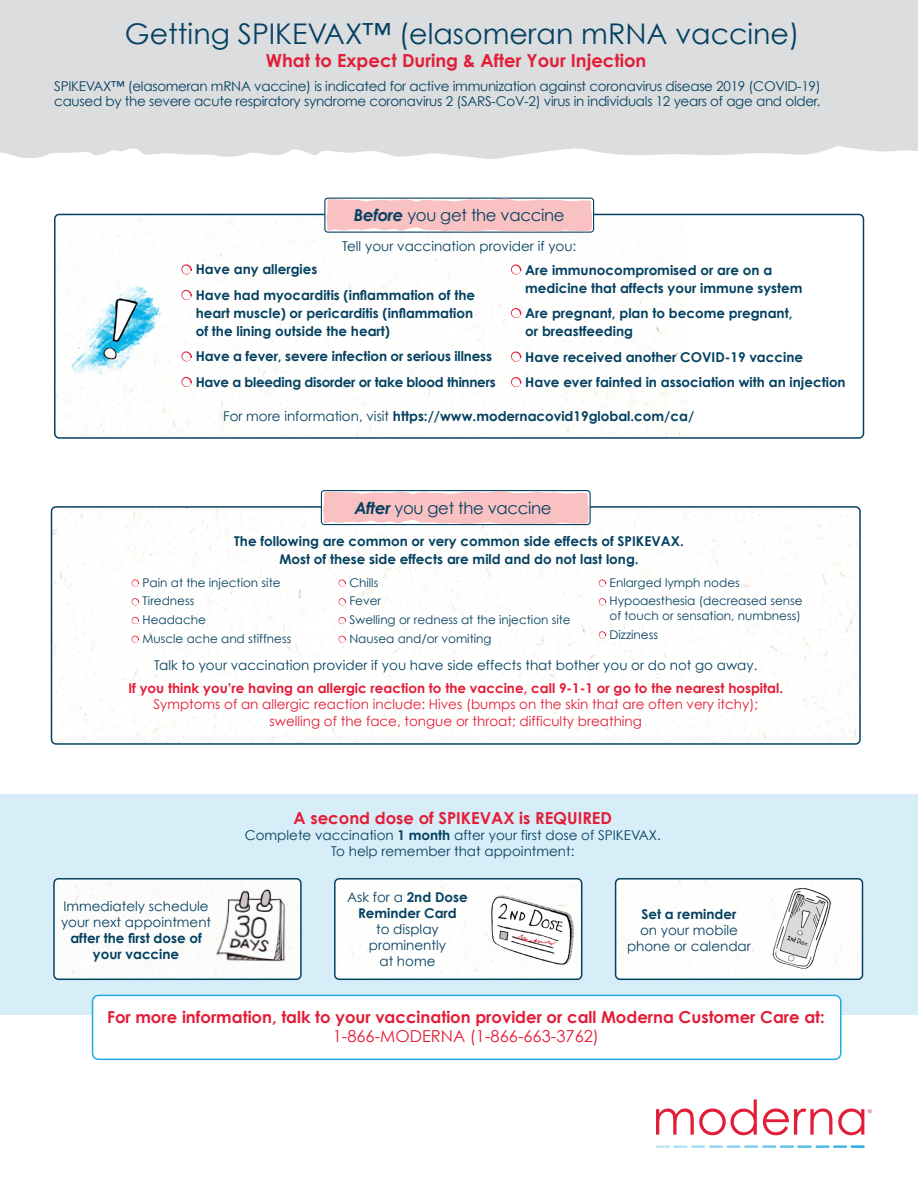
<style>
.page{position:relative;width:918px;height:1188px;background:#fff}
.page>*{position:absolute;margin:0;border:0;box-sizing:border-box;transform-origin:0 0}
.t1{font:28.5px "Century Gothic";color:#044161}
.t2{font:700 18px "Century Gothic";color:#e31d38}
.t3{font:700 16.5px/19.5px "Century Gothic";color:#e31d38;text-align:center}
.t4{font:16.5px "Century Gothic";letter-spacing:-.02em;color:#044161}
.t5{font:700 13.5px/18px "Century Gothic";color:#044161}
.t6{font:13.5px/16.2px "Century Gothic";color:#044161;text-align:center}
.t7{font:13.5px/16.2px "Century Gothic";color:#e31d38;text-align:center}
.t8{font:13.5px/15px "Century Gothic";letter-spacing:-.02em;color:#044161}
.t9{font:700 13.5px "Century Gothic";letter-spacing:-.02em;color:#044161}
.t10{font:12px/14.4px "Century Gothic";color:#044161}
.s1{font-weight:700;font-style:italic}
.s2{font-weight:400}
.s3{font-weight:700}
</style>
<div class="page">
<div style="left:0;top:794px;width:918px;height:221px;background:#d7edf7"></div>
<img style="left:56px;top:881px;width:243px;height:96px">
<div style="left:53px;top:878px;width:249px;height:102px;border:2px solid #044161;border-radius:4px"></div>
<img style="left:337px;top:881px;width:245px;height:98px">
<div style="left:334px;top:878px;width:248px;height:102px;border:2px solid #044161;border-radius:4px"></div>
<img style="left:618px;top:881px;width:242px;height:96px">
<div style="left:615px;top:878px;width:248px;height:102px;border:2px solid #044161;border-radius:4px"></div>
<div style="left:93px;top:995px;width:748px;height:64px;background:#fff;border-radius:6px"></div>
<div style="left:92px;top:995px;width:749px;height:65px;border:2px solid #22abe2;border-radius:6px"></div>
<div style="left:0;top:0;width:918px;height:159px;background:#dcdddf"></div>
<img style="left:57px;top:217px;width:631px;height:219px">
<div style="left:54px;top:214px;width:810px;height:225px;border:2px solid #044161;border-radius:4px"></div>
<div style="left:324px;top:198px;width:270px;height:35px;border:1px solid #044161;border-radius:3px"></div>
<svg style="left:326px;top:198px;width:266px;height:34px;background:#f1c1c3"></svg>
<svg style="left:181px;top:264px;width:11px;height:11px"></svg>
<svg style="left:181px;top:290px;width:11px;height:10px"></svg>
<svg style="left:181px;top:351px;width:11px;height:11px"></svg>
<svg style="left:181px;top:377px;width:11px;height:10px"></svg>
<img style="left:54px;top:509px;width:804px;height:233px">
<div style="left:51px;top:506px;width:810px;height:239px;border:2px solid #044161;border-radius:4px"></div>
<div style="left:321px;top:490px;width:270px;height:35px;border:1px solid #044161;border-radius:3px"></div>
<svg style="left:323px;top:491px;width:266px;height:33px;background:#f8c5c6"></svg>
<svg style="left:511px;top:264px;width:11px;height:11px"></svg>
<svg style="left:511px;top:308px;width:11px;height:10px"></svg>
<svg style="left:511px;top:351px;width:11px;height:11px"></svg>
<svg style="left:511px;top:377px;width:11px;height:10px"></svg>
<svg style="left:816px;top:1145px;width:49px;height:3px"></svg>
<hr style="left:797px;top:1145px;width:15px;height:3px;background:#58bde9">
<hr style="left:780px;top:1145px;width:14px;height:3px;background:#65c2ea">
<hr style="left:762px;top:1145px;width:14px;height:3px;background:#72c6ea">
<svg style="left:656px;top:1145px;width:102px;height:3px"></svg>
<svg style="left:656px;top:1100px;width:101px;height:35px"></svg>
<svg style="left:763px;top:1109px;width:69px;height:26px"></svg>
<svg style="left:838px;top:1109px;width:34px;height:26px"></svg>
<svg style="left:599px;top:579px;width:7px;height:8px"></svg>
<svg style="left:599px;top:598px;width:7px;height:8px"></svg>
<svg style="left:599px;top:631px;width:7px;height:8px"></svg>
<svg style="left:338px;top:579px;width:8px;height:8px"></svg>
<svg style="left:338px;top:598px;width:8px;height:8px"></svg>
<svg style="left:338px;top:617px;width:8px;height:7px"></svg>
<svg style="left:338px;top:636px;width:8px;height:7px"></svg>
<svg style="left:131px;top:579px;width:8px;height:8px"></svg>
<svg style="left:131px;top:598px;width:8px;height:8px"></svg>
<svg style="left:131px;top:617px;width:8px;height:7px"></svg>
<svg style="left:131px;top:636px;width:8px;height:7px"></svg>
<p class="t1" style="left:125px;top:16px;width:676px">Getting SPIKEVAX™ (elasomeran mRNA vaccine)</p>
<p class="t2" style="left:266px;top:47px;width:382px">What to Expect During &amp; After Your Injection</p>
<p class="t8" style="left:54px;top:79px;width:768px">SPIKEVAX™ (elasomeran mRNA vaccine) is indicated for active immunization against coronavirus disease 2019 (COVID-19) caused by the severe acute respiratory syndrome coronavirus 2 (SARS-CoV-2) virus in individuals 12 years of age and older.</p>
<p class="t4" style="left:354px;top:205px;width:212px"><span class="s1">Before</span> you get the vaccine</p>
<p class="t6" style="left:342px;top:238px;width:236px">Tell your vaccination provider if you:</p>
<p class="t5" style="left:196px;top:260px;width:123px">Have any allergies</p>
<p class="t5" style="left:196px;top:285px;width:281px">Have had myocarditis (inflammation of the heart muscle) or pericarditis (inflammation of the lining outside the heart)</p>
<p class="t5" style="left:196px;top:347px;width:298px">Have a fever, severe infection or serious illness</p>
<p class="t9" style="left:196px;top:372px;width:301px">Have a bleeding disorder or take blood thinners</p>
<p class="t5" style="left:223px;top:406px;width:473px"><span class="s2">For more information, visit</span> https://www.modernacovid19global.com/ca/</p>
<p class="t5" style="left:525px;top:260px;width:279px">Are immunocompromised or are on a medicine that affects your immune system</p>
<p class="t5" style="left:525px;top:304px;width:269px">Are pregnant, plan to become pregnant, or breastfeeding</p>
<p class="t5" style="left:525px;top:347px;width:279px">Have received another COVID-19 vaccine</p>
<p class="t5" style="left:525px;top:373px;width:322px">Have ever fainted in association with an injection</p>
<p class="t4" style="left:354px;top:498px;width:199px"><span class="s1">After</span> you get the vaccine</p>
<p class="t5" style="left:234px;top:532px;width:451px;text-align:center">The following are common or very common side effects of SPIKEVAX.<br>Most of these side effects are mild and do not last long.</p>
<p class="t10" style="left:610px;top:575px;width:132px">Enlarged lymph nodes</p>
<p class="t10" style="left:610px;top:594px;width:195px">Hypoaesthesia (decreased sense of touch or sensation, numbness)</p>
<p class="t10" style="left:610px;top:627px;width:50px">Dizziness</p>
<p class="t10" style="left:142px;top:575px;width:140px">Pain at the injection site</p>
<p class="t10" style="left:142px;top:594px;width:53px">Tiredness</p>
<p class="t10" style="left:142px;top:612px;width:65px">Headache</p>
<p class="t10" style="left:142px;top:631px;width:150px">Muscle ache and stiffness</p>
<p class="t10" style="left:349px;top:575px;width:30px">Chills</p>
<p class="t10" style="left:349px;top:594px;width:33px">Fever</p>
<p class="t10" style="left:349px;top:612px;width:223px">Swelling or redness at the injection site</p>
<p class="t10" style="left:349px;top:631px;width:144px">Nausea and/or vomiting</p>
<p class="t6" style="left:154px;top:657px;width:605px">Talk to your vaccination provider if you have side effects that bother you or do not go away.</p>
<p class="t7" style="left:128px;top:680px;width:656px"><span class="s3">If you think you’re having an allergic reaction to the vaccine, call 9-1-1 or go to the nearest hospital.<br></span>Symptoms of an allergic reaction include: Hives (bumps on the skin that are often very itchy); swelling of the face, tongue or throat; difficulty breathing</p>
<p class="t3" style="left:294px;top:808px;width:320px">A second dose of SPIKEVAX is REQUIRED</p>
<p class="t6" style="left:245px;top:827px;width:417px">Complete vaccination <span class="s3">1 month</span> after your first dose of SPIKEVAX.<br>To help remember that appointment:</p>
<p class="t6" style="left:61px;top:897px;width:152px">Immediately schedule your next appointment <span class="s3">after the first dose of your vaccine</span></p>
<p class="t6" style="left:347px;top:889px;width:122px">Ask for a <span class="s3">2nd Dose<br>Reminder Card<br></span>to display prominently<br>at home</p>
<p class="t6" style="left:627px;top:905px;width:125px"><span class="s3">Set a reminder<br></span>on your mobile phone or calendar</p>
<p class="t3" style="left:107px;top:1006px;width:719px">For more information, talk to your vaccination provider or call Moderna Customer Care at:<br><span class="s2">1-866-MODERNA (1-866-663-3762)</span></p>
</div>
